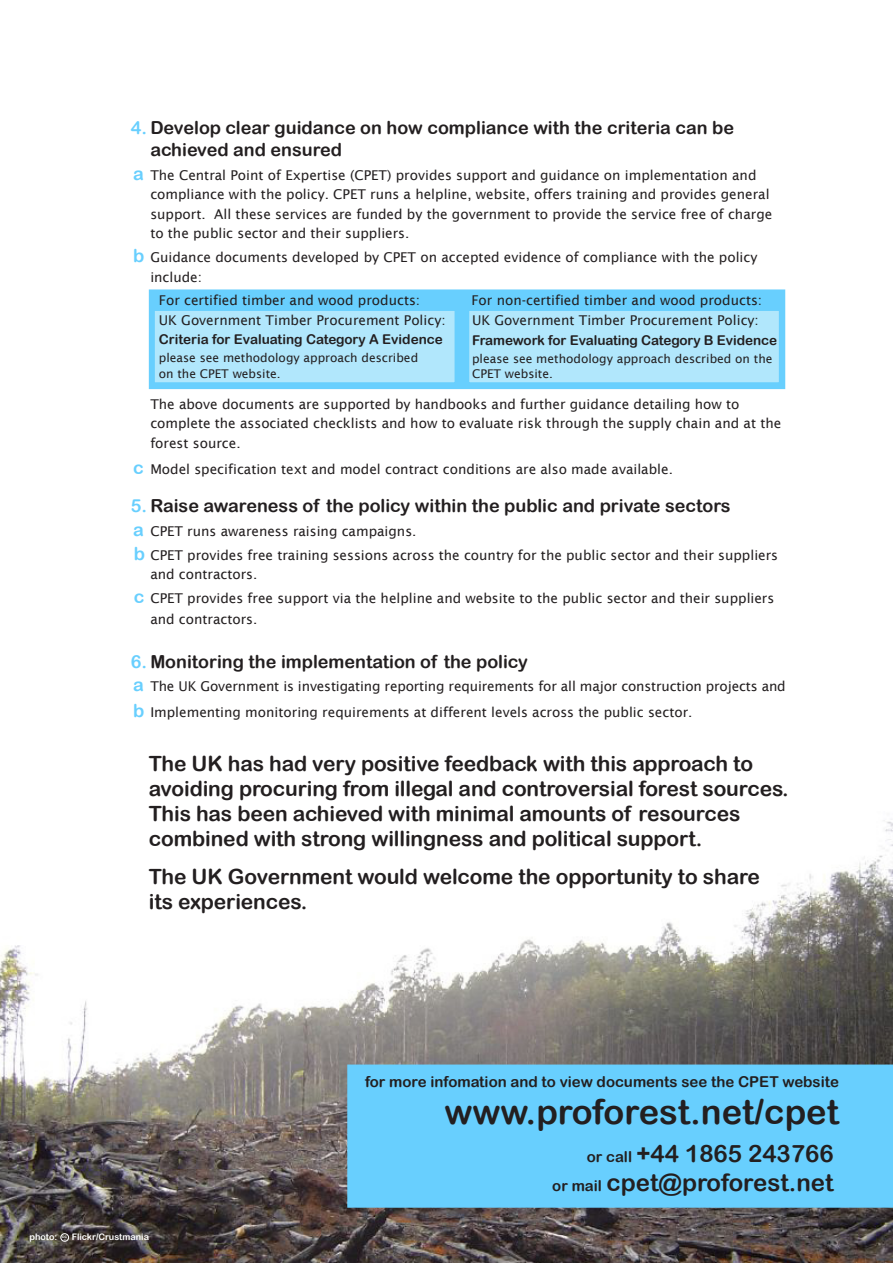
<style>
.page{position:relative;width:893px;height:1263px;background:#fff}
.page>*{position:absolute;margin:0;border:0;box-sizing:border-box;transform-origin:0 0}
.t1{font:34.5px "Arial Rounded MT Bold";color:#231f20}
.t2{font:24px "Arial Rounded MT Bold";color:#231f20}
.t3{font:21px/25.2px "Arial Rounded MT Bold";letter-spacing:-.005em;color:#231f20}
.t4{font:18px/22.5px "Arial Rounded MT Bold";color:#231f20}
.t5{font:18px "Arial Rounded MT Bold";color:#68cffe}
.t6{font:15px "Arial Rounded MT Bold";color:#231f20}
.t7{font:13.5px/19.5px "Lucida Sans";color:#231f20}
.t8{font:13.5px/19.5px "Arial Rounded MT Bold";letter-spacing:-.005em;color:#231f20}
.t9{font:12px/15px "Lucida Sans";color:#231f20}
.t10{font:9px "Arial Rounded MT Bold";color:#fff}
.s1{color:#68cffe}
.s2{font-family:"Lucida Sans"}
.s3{font-size:15px}
</style>
<div class="page">
<div style="left:149px;top:289px;width:636px;height:100px;background:#68cffe;border:2px solid #68cffe"></div>
<img style="left:0;top:820px;width:893px;height:443px">
<div style="left:153px;top:309px;width:303px;height:75px;background:#b1e7fc;border:2px solid #68cffe"></div>
<div style="left:468px;top:309px;width:312px;height:75px;background:#b1e7fc;border:2px solid #68cffe"></div>
<div style="left:61px;top:1233px;width:8px;height:8px;border:1px solid #fff;border-radius:50%"></div>
<div style="left:348px;top:1065px;width:544px;height:142px;background:#68cffe"></div>
<div style="left:347px;top:1064px;width:546px;height:144px;border:2px solid #68cffe"></div>
<p class="t4" style="left:150px;top:116px;width:585px;text-indent:-20px"><span class="s1">4.</span> Develop clear guidance on how compliance with the criteria can be achieved and ensured</p>
<p class="t7" style="left:150px;top:165px;width:623px">The Central Point of Expertise (CPET) provides support and guidance on implementation and compliance with the policy. CPET runs a helpline, website, offers training and provides general support. All these services are funded by the government to provide the service free of charge to the public sector and their suppliers.</p>
<p class="t7" style="left:150px;top:248px;width:609px">Guidance documents developed by CPET on accepted evidence of compliance with the policy include:</p>
<p class="t7" style="left:159px;top:291px;width:263px">For certified timber and wood products:</p>
<p class="t7" style="left:471px;top:291px;width:292px">For non-certified timber and wood products:</p>
<p class="t7" style="left:159px;top:310px;width:288px">UK Government Timber Procurement Policy:</p>
<p class="t8" style="left:159px;top:330px;width:286px">Criteria for Evaluating Category A Evidence</p>
<p class="t9" style="left:159px;top:351px;width:261px">please see methodology approach described</p>
<p class="t9" style="left:159px;top:366px;width:123px">on the CPET website.</p>
<p class="t7" style="left:150px;top:394px;width:632px">The above documents are supported by handbooks and further guidance detailing how to complete the associated checklists and how to evaluate risk through the supply chain and at the forest source.</p>
<p class="t7" style="left:150px;top:460px;width:524px">Model specification text and model contract conditions are also made available.</p>
<p class="t4" style="left:131px;top:494px;width:601px"><span class="s1">5.</span> Raise awareness of the policy within the public and private sectors</p>
<p class="t7" style="left:150px;top:521px;width:268px">CPET runs awareness raising campaigns.</p>
<p class="t7" style="left:150px;top:545px;width:629px">CPET provides free training sessions across the country for the public sector and their suppliers and contractors.</p>
<p class="t7" style="left:150px;top:587px;width:626px;line-height:21.6px">CPET provides free support via the helpline and website to the public sector and their suppliers and contractors.</p>
<p class="t4" style="left:131px;top:650px;width:399px"><span class="s1">6.</span> Monitoring the implementation of the policy</p>
<p class="t7" style="left:150px;top:677px;width:637px">The UK Government is investigating reporting requirements for all major construction projects and</p>
<p class="t7" style="left:150px;top:703px;width:544px">Implementing monitoring requirements at different levels across the public sector.</p>
<p class="t5" style="left:133px;top:163px;width:12px">a</p>
<p class="t5" style="left:133px;top:245px;width:13px">b</p>
<p class="t8" style="left:472px;top:310px;width:307px"><span class="s2">UK Government Timber Procurement Policy:<br></span>Framework for Evaluating Category B Evidence</p>
<p class="t9" style="left:472px;top:351px;width:302px">please see methodology approach described on the<br>CPET website.</p>
<p class="t5" style="left:133px;top:457px;width:12px">c</p>
<p class="t5" style="left:133px;top:519px;width:12px">a</p>
<p class="t5" style="left:134px;top:543px;width:13px">b</p>
<p class="t5" style="left:134px;top:586px;width:12px">c</p>
<p class="t5" style="left:133px;top:674px;width:12px">a</p>
<p class="t5" style="left:133px;top:700px;width:13px">b</p>
<p class="t3" style="left:149px;top:750px;width:641px">The UK has had very positive feedback with this approach to avoiding procuring from illegal and controversial forest sources.<br>This has been achieved with minimal amounts of resources combined with strong willingness and political support.</p>
<p class="t3" style="left:149px;top:864px;width:613px">The UK Government would welcome the opportunity to share its experiences.</p>
<p class="t10" style="left:29px;top:1231px;width:121px">photo: <sup>cc</sup> Flickr/Crustmania</p>
<p class="t6" style="left:365px;top:1073px;width:475px">for more infomation and to view documents see the CPET website</p>
<p class="t1" style="left:444px;top:1092px;width:396px">www.proforest.net/cpet</p>
<p class="t2" style="left:587px;top:1139px;width:248px"><span class="s3">or call</span> +44 1865 243766</p>
<p class="t2" style="left:552px;top:1168px;width:283px"><span class="s3">or mail</span> cpet@proforest.net</p>
</div>
